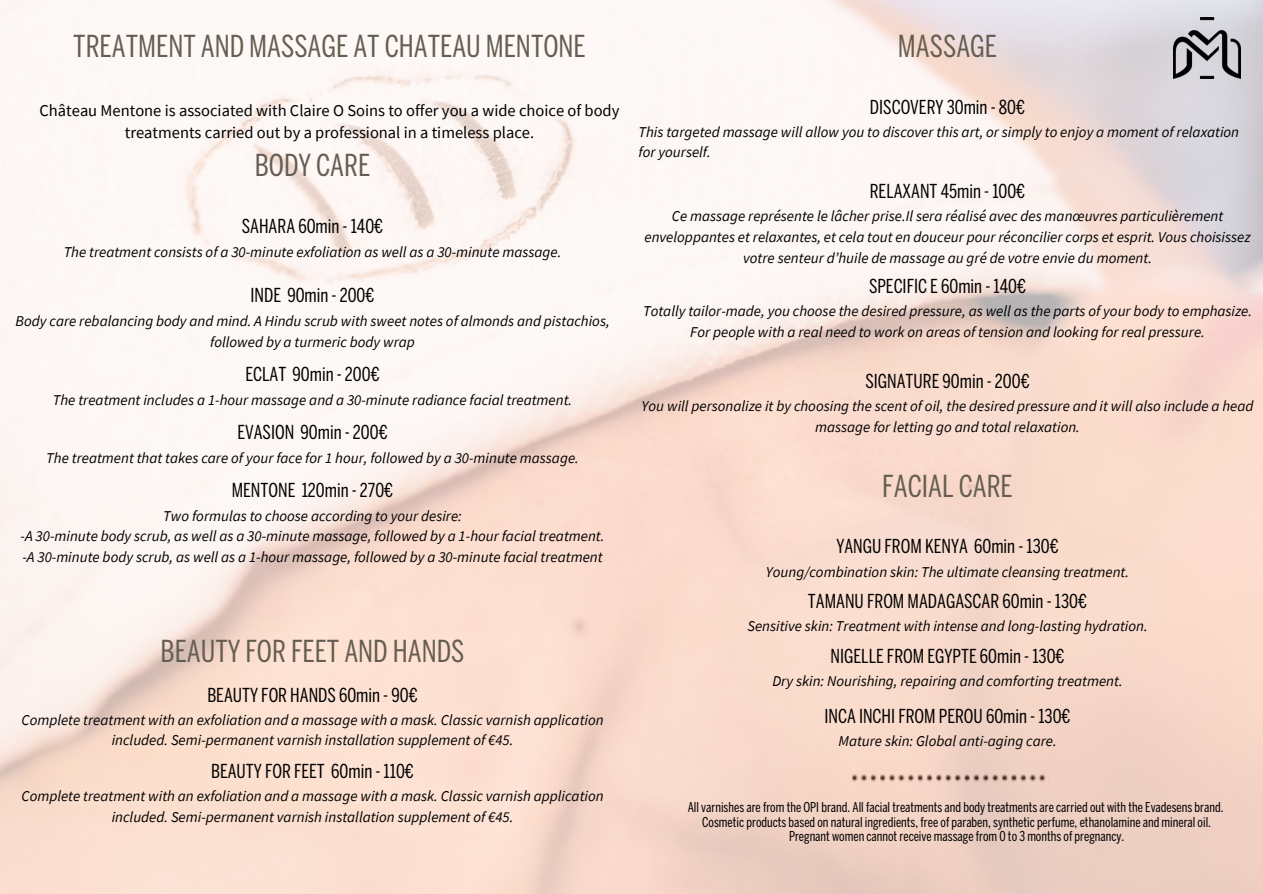
<style>
.page{position:relative;width:1263px;height:894px;background:#fff}
.page>*{position:absolute;margin:0;border:0;box-sizing:border-box;transform-origin:0 0}
.t1{font:30px "Benton Sans Comp";color:#655d51}
.t2{font:19.05px "Benton Sans Comp";color:#000}
.t3{font:16.5px/22.5px "Source Sans Pro";color:#000;text-align:center}
.t4{font:italic 15px/20.7px "Source Sans Pro";color:#000;text-align:center}
.t5{font:13.5px "Benton Sans Comp";color:#000}
</style>
<div class="page">
<img style="left:0;top:0;width:1263px;height:893px">
<img style="left:1174px;top:18px;width:66px;height:61px">
<p class="t1" style="left:73px;top:35px;width:514px">TREATMENT AND MASSAGE AT CHATEAU MENTONE</p>
<h1 class="t3" style="left:40px;top:99px;width:581px">Château Mentone is associated with Claire O Soins to offer you a wide choice of body treatments carried out by a professional in a timeless place.</h1>
<p class="t1" style="left:255px;top:153px;width:117px">BODY CARE</p>
<h1 class="t2" style="left:242px;top:219px;width:143px">SAHARA 60min - 140€</h1>
<h1 class="t4" style="left:64px;top:241px;width:499px">The treatment consists of a 30-minute exfoliation as well as a 30-minute massage.</h1>
<h2 class="t2" style="left:250px;top:288px;width:126px">INDE 90min - 200€</h2>
<h2 class="t4" style="left:15px;top:310px;width:596px">Body care rebalancing body and mind. A Hindu scrub with sweet notes of almonds and pistachios, followed by a turmeric body wrap</h2>
<h1 class="t2" style="left:245px;top:366px;width:136px">ECLAT 90min - 200€</h1>
<h1 class="t4" style="left:53px;top:389px;width:521px">The treatment includes a 1-hour massage and a 30-minute radiance facial treatment.</h1>
<h2 class="t2" style="left:237px;top:424px;width:152px">EVASION 90min - 200€</h2>
<h2 class="t4" style="left:46px;top:447px;width:534px">The treatment that takes care of your face for 1 hour, followed by a 30-minute massage.</h2>
<h2 class="t2" style="left:232px;top:482px;width:163px">MENTONE 120min - 270€</h2>
<h2 class="t4" style="left:21px;top:505px;width:585px">Two formulas to choose according to your desire:<br>-A 30-minute body scrub, as well as a 30-minute massage, followed by a 1-hour facial treatment. -A 30-minute body scrub, as well as a 1-hour massage, followed by a 30-minute facial treatment</h2>
<h1 class="t1" style="left:161px;top:640px;width:305px">BEAUTY FOR FEET AND HANDS</h1>
<h2 class="t2" style="left:207px;top:687px;width:212px">BEAUTY FOR HANDS 60min - 90€</h2>
<h2 class="t4" style="left:21px;top:708px;width:584px">Complete treatment with an exfoliation and a massage with a mask. Classic varnish application included. Semi-permanent varnish installation supplement of €45.</h2>
<h2 class="t2" style="left:211px;top:763px;width:204px">BEAUTY FOR FEET 60min - 110€</h2>
<h2 class="t4" style="left:21px;top:785px;width:584px">Complete treatment with an exfoliation and a massage with a mask. Classic varnish application included. Semi-permanent varnish installation supplement of €45.</h2>
<h2 class="t1" style="left:898px;top:35px;width:101px">MASSAGE</h2>
<h2 class="t2" style="left:870px;top:99px;width:157px">DISCOVERY 30min - 80€</h2>
<h2 class="t4" style="left:638px;top:122px;width:602px;line-height:20.2px;text-align:left">This targeted massage will allow you to discover this art, or simply to enjoy a moment of relaxation for yourself.</h2>
<h2 class="t2" style="left:870px;top:184px;width:157px">RELAXANT 45min - 100€</h2>
<h2 class="t4" style="left:644px;top:205px;width:608px">Ce massage représente le lâcher prise.Il sera réalisé avec des manœuvres particulièrement enveloppantes et relaxantes, et cela tout en douceur pour réconcilier corps et esprit. Vous choisissez votre senteur d’huile de massage au gré de votre envie du moment.</h2>
<h2 class="t2" style="left:869px;top:279px;width:159px">SPECIFIC E 60min - 140€</h2>
<h2 class="t4" style="left:643px;top:300px;width:610px">Totally tailor-made, you choose the desired pressure, as well as the parts of your body to emphasize.<br>For people with a real need to work on areas of tension and looking for real pressure.</h2>
<h1 class="t2" style="left:865px;top:374px;width:166px">SIGNATURE 90min - 200€</h1>
<h1 class="t4" style="left:642px;top:395px;width:613px">You will personalize it by choosing the scent of oil, the desired pressure and it will also include a head massage for letting go and total relaxation.</h1>
<h2 class="t1" style="left:882px;top:474px;width:132px">FACIAL CARE</h2>
<h2 class="t2" style="left:836px;top:538px;width:224px">YANGU FROM KENYA 60min - 130€</h2>
<h2 class="t4" style="left:766px;top:560px;width:365px">Young/combination skin: The ultimate cleansing treatment.</h2>
<h2 class="t2" style="left:808px;top:593px;width:281px">TAMANU FROM MADAGASCAR 60min - 130€</h2>
<h2 class="t4" style="left:747px;top:615px;width:402px">Sensitive skin: Treatment with intense and long-lasting hydration.</h2>
<h2 class="t2" style="left:830px;top:649px;width:236px">NIGELLE FROM EGYPTE 60min - 130€</h2>
<h2 class="t4" style="left:772px;top:670px;width:352px">Dry skin: Nourishing, repairing and comforting treatment.</h2>
<p class="t2" style="left:824px;top:709px;width:248px">INCA INCHI FROM PEROU 60min - 130€</p>
<p class="t4" style="left:838px;top:730px;width:220px">Mature skin: Global anti-aging care.</p>
<h2 class="t5" style="left:688px;top:802px;width:537px">All varnishes are from the OPI brand. All facial treatments and body treatments are carried out with the Evadesens brand.</h2>
<h2 class="t5" style="left:702px;top:816px;width:510px">Cosmetic products based on natural ingredients, free of paraben, synthetic perfume, ethanolamine and mineral oil.</h2>
<h2 class="t5" style="left:789px;top:830px;width:337px">Pregnant women cannot receive massage from 0 to 3 months of pregnancy.</h2>
</div>
